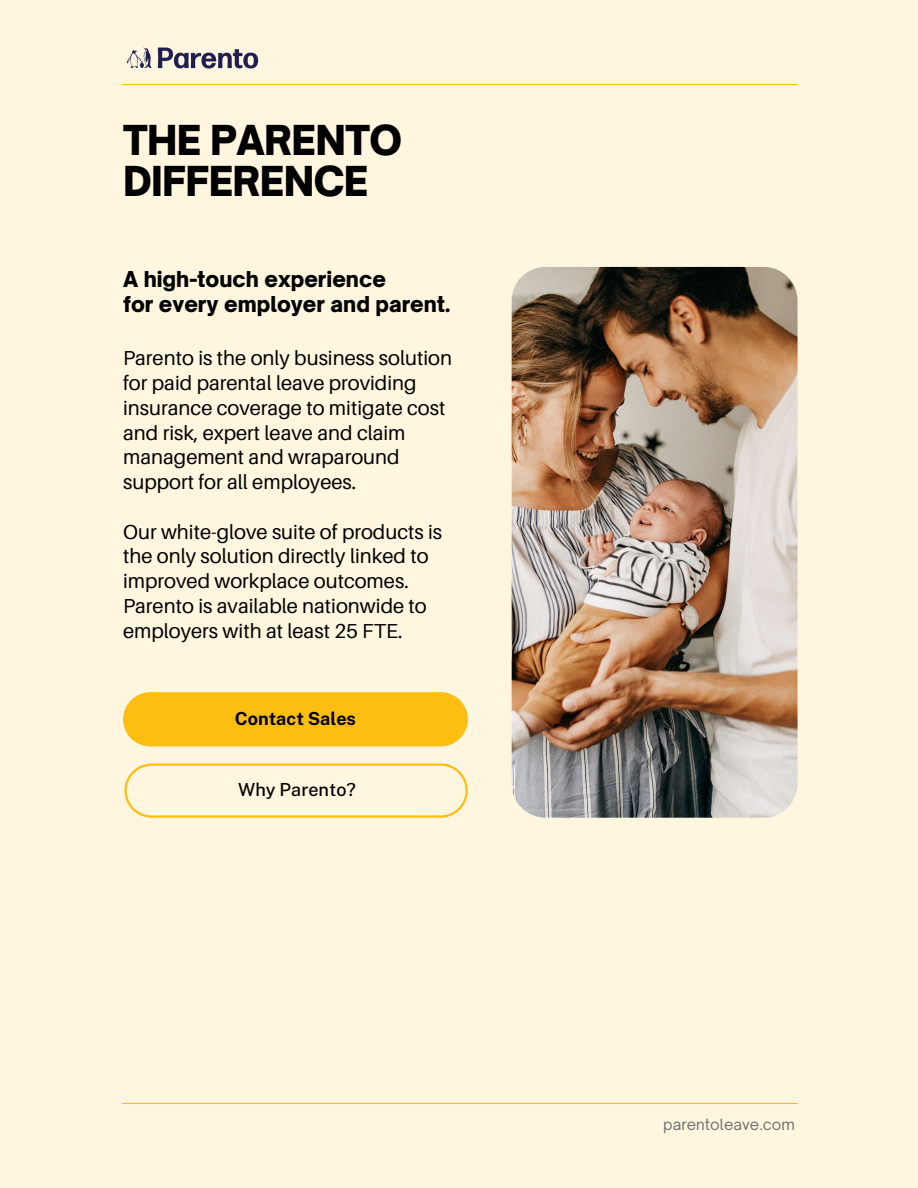
<style>
.page{position:relative;width:918px;height:1188px;background:#fff6df}
.page>*{position:absolute;margin:0;border:0;box-sizing:border-box;transform-origin:0 0}
.t1{font:900 39.45px/41.2px "Open Sauce One";letter-spacing:-.02em;color:#000001}
.t2{font:900 21px/25.8px "Open Sauce One";color:#000}
.t3{font:20.25px/24.8px "Aileron";color:#000}
.t4{font:700 18px "Public Sans";color:#000}
.t5{font:500 18px "Public Sans";color:#000}
.t6{font:15px "Open Sauce One";color:#707274}
</style>
<div class="page">
<svg style="left:124px;top:763px;width:344px;height:54px"></svg>
<div style="left:123px;top:692px;width:345px;height:54px;background:#febd11;border-radius:27px"></div>
<hr style="left:122px;top:84px;width:676px;height:1px;background:#febd11">
<img style="left:126px;top:47px;width:133px;height:22px">
<img style="left:512px;top:267px;width:285px;height:551px;border-radius:34px">
<hr style="left:122px;top:1103px;width:676px;height:1px;background:#febd11">
<h1 class="t1" style="left:123px;top:119px;width:280px">THE PARENTO<br>DIFFERENCE</h1>
<p class="t2" style="left:123px;top:266px;width:329px">A high-touch experience<br>for every employer and parent.</p>
<p class="t3" style="left:123px;top:345px;width:330px">Parento is the only business solution for paid parental leave providing insurance coverage to mitigate cost and risk, expert leave and claim management and wraparound support for all employees.</p>
<p class="t3" style="left:123px;top:519px;width:321px">Our white-glove suite of products is the only solution directly linked to improved workplace outcomes.<br>Parento is available nationwide to employers with at least 25 FTE.</p>
<p class="t4" style="left:235px;top:708px;width:123px">Contact Sales</p>
<p class="t5" style="left:238px;top:779px;width:119px">Why Parento?</p>
<p class="t6" style="left:663px;top:1115px;width:133px">parentoleave.com</p>
</div>
